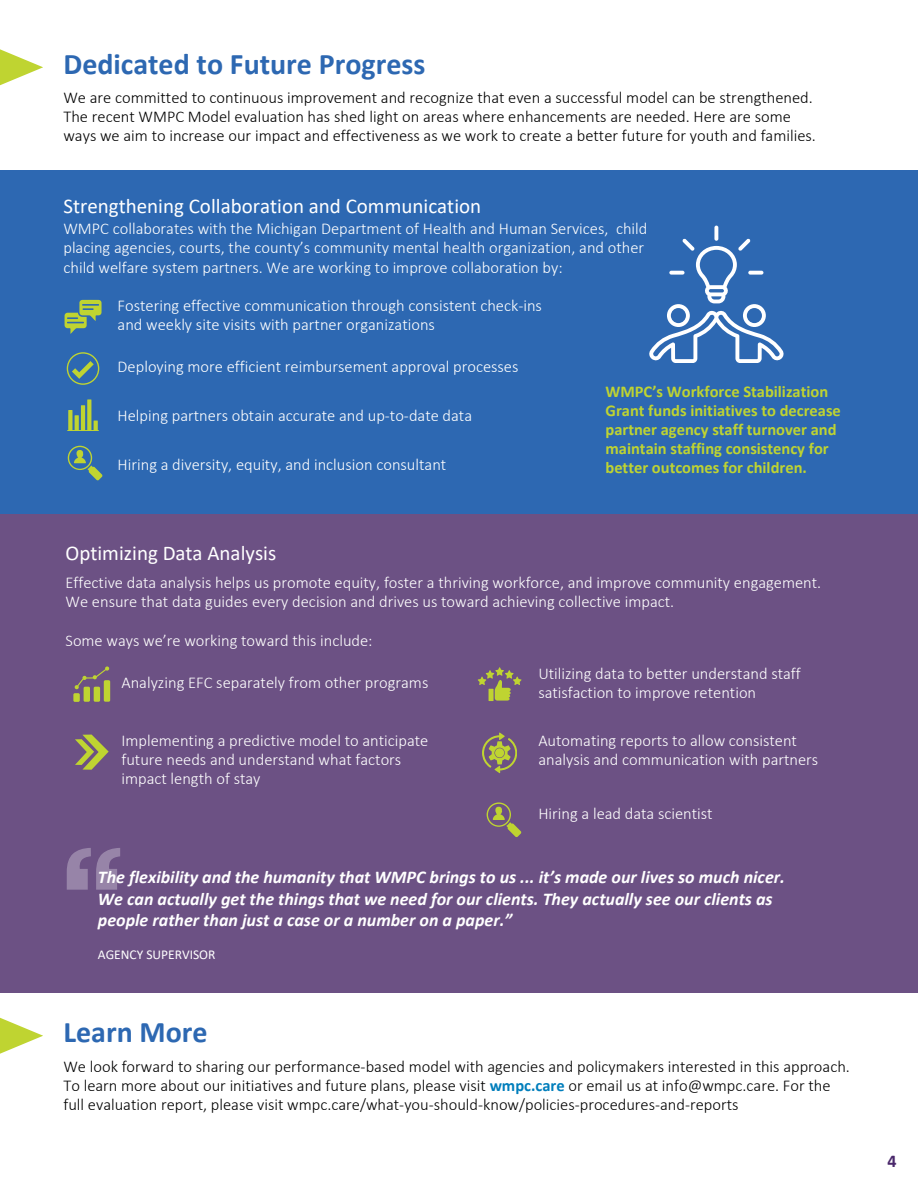
<style>
.page{position:relative;width:918px;height:1188px;background:#fff}
.page>*{position:absolute;margin:0;border:0;box-sizing:border-box;transform-origin:0 0}
.t1{font:700 30px "Calibri";color:#2d68b2}
.t2{font:21px "Calibri";color:#fff}
.t3{font:italic 700 18px/21.3px "Calibri";color:#fff}
.t4{font:700 18px "Calibri";color:#4a286b}
.t5{font:300 16.5px/19.2px "Calibri";color:#fff}
.t6{font:300 16.5px/19.2px "Calibri";color:#000}
.t7{font:700 16.5px/19.2px "Calibri";color:#bfd431}
.t8{font:13.5px "Calibri";color:#fff}
.s1{font-weight:700;color:#007ebc}
</style>
<div class="page">
<svg style="left:0;top:49px;width:43px;height:37px"></svg>
<div style="left:0;top:514px;width:918px;height:478px;background:#6c5184"></div>
<div style="left:0;top:171px;width:918px;height:343px;background:#2d68b2"></div>
<svg style="left:0;top:992px;width:43px;height:62px"></svg>
<svg style="left:67px;top:848px;width:53px;height:41px"></svg>
<svg style="left:67px;top:352px;width:32px;height:33px"></svg>
<svg style="left:67px;top:399px;width:32px;height:32px"></svg>
<svg style="left:649px;top:226px;width:135px;height:137px"></svg>
<svg style="left:487px;top:802px;width:34px;height:35px"></svg>
<div style="left:104px;top:680px;width:6px;height:21px;background:#bfd431;border-radius:2px"></div>
<svg style="left:73px;top:666px;width:36px;height:35px"></svg>
<svg style="left:75px;top:735px;width:34px;height:34px"></svg>
<svg style="left:478px;top:667px;width:43px;height:34px"></svg>
<svg style="left:65px;top:300px;width:37px;height:34px"></svg>
<svg style="left:482px;top:733px;width:35px;height:40px"></svg>
<svg style="left:68px;top:446px;width:35px;height:35px"></svg>
<p class="t1" style="left:63px;top:52px;width:363px">Dedicated to Future Progress</p>
<p class="t6" style="left:63px;top:89px;width:754px">We are committed to continuous improvement and recognize that even a successful model can be strengthened.<br>The recent WMPC Model evaluation has shed light on areas where enhancements are needed. Here are some ways we aim to increase our impact and effectiveness as we work to create a better future for youth and families.</p>
<p class="t2" style="left:63px;top:197px;width:419px">Strengthening Collaboration and Communication</p>
<p class="t5" style="left:63px;top:221px;width:585px">WMPC collaborates with the Michigan Department of Health and Human Services, child placing agencies, courts, the county’s community mental health organization, and other child welfare system partners. We are working to improve collaboration by:</p>
<p class="t5" style="left:118px;top:298px;width:426px">Fostering effective communication through consistent check-ins and weekly site visits with partner organizations</p>
<p class="t5" style="left:118px;top:359px;width:402px">Deploying more efficient reimbursement approval processes</p>
<p class="t5" style="left:118px;top:407px;width:356px">Helping partners obtain accurate and up-to-date data</p>
<p class="t5" style="left:118px;top:456px;width:330px">Hiring a diversity, equity, and inclusion consultant</p>
<p class="t7" style="left:606px;top:383px;width:237px">WMPC’s Workforce Stabilization Grant funds initiatives to decrease partner agency staff turnover and maintain staffing consistency for better outcomes for children.</p>
<p class="t2" style="left:66px;top:544px;width:212px">Optimizing Data Analysis</p>
<p class="t5" style="left:66px;top:574px;width:757px">Effective data analysis helps us promote equity, foster a thriving workforce, and improve community engagement.<br>We ensure that data guides every decision and drives us toward achieving collective impact.</p>
<p class="t5" style="left:66px;top:632px;width:309px">Some ways we’re working toward this include:</p>
<p class="t5" style="left:121px;top:674px;width:308px">Analyzing EFC separately from other programs</p>
<p class="t5" style="left:121px;top:732px;width:308px">Implementing a predictive model to anticipate future needs and understand what factors impact length of stay</p>
<p class="t5" style="left:538px;top:665px;width:264px">Utilizing data to better understand staff satisfaction to improve retention</p>
<p class="t5" style="left:538px;top:732px;width:281px">Automating reports to allow consistent analysis and communication with partners</p>
<p class="t5" style="left:538px;top:805px;width:176px">Hiring a lead data scientist</p>
<p class="t3" style="left:98px;top:868px;width:689px">The flexibility and the humanity that WMPC brings to us ... it’s made our lives so much nicer.<br>We can actually get the things that we need for our clients. They actually see our clients as people rather than just a case or a number on a paper.”</p>
<p class="t8" style="left:98px;top:948px;width:119px">AGENCY SUPERVISOR</p>
<p class="t1" style="left:63px;top:1020px;width:146px">Learn More</p>
<p class="t6" style="left:63px;top:1058px;width:788px">We look forward to sharing our performance-based model with agencies and policymakers interested in this approach.<br>To learn more about our initiatives and future plans, please visit <span class="s1">wmpc.care</span> or email us at info@wmpc.care. For the full evaluation report, please visit wmpc.care/what-you-should-know/policies-procedures-and-reports</p>
<p class="t4" style="left:887px;top:1154px;width:11px">4</p>
</div>
